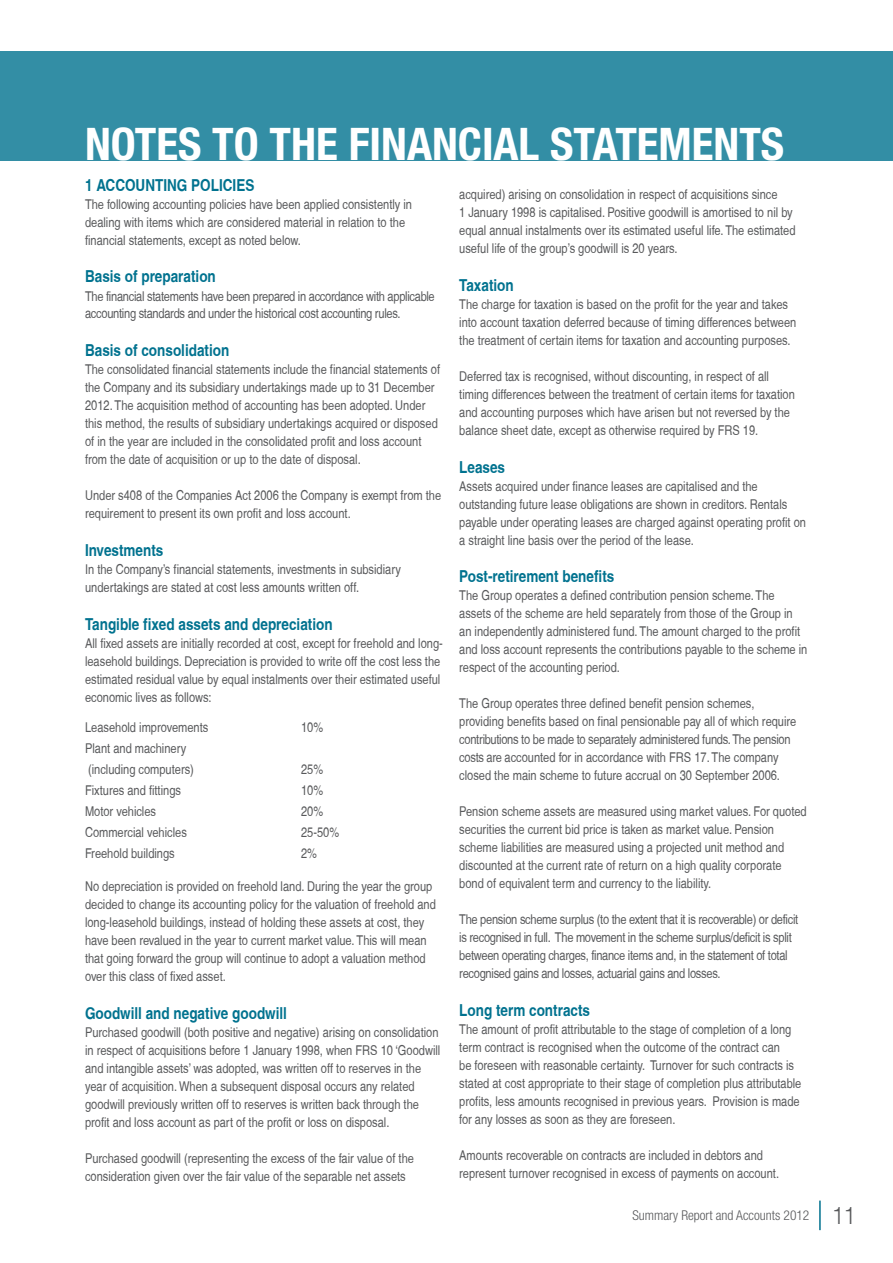
<style>
.page{position:relative;width:893px;height:1263px;background:#fff}
.page>*{position:absolute;margin:0;border:0;box-sizing:border-box;transform-origin:0 0}
.t1{font:700 condensed 45px "Helvetica Neue LT Std";color:#fff}
.t2{font:700 condensed 16.5px "Helvetica";color:#00728f}
.t3{font:condensed 13.5px/18px "Helvetica";color:#58595b}
.t4{font:condensed 13.5px/18px "Helvetica";letter-spacing:-.02em;color:#58595b}
.t5{font:300 condensed 13.5px "Helvetica Neue LT Std";color:#58595b}
.s1{font-family:"Helvetica Neue";font-size:24px}
</style>
<div class="page">
<div style="left:0;top:51px;width:893px;height:109px;background:#338ea5"></div>
<hr style="left:819px;top:1200px;width:2px;height:30px;background:#00728f">
<h1 class="t1" style="left:85px;top:117px;width:701px">NOTES TO THE FINANCIAL STATEMENTS</h1>
<p class="t2" style="left:85px;top:175px;width:31px">1 Accounting</p>
<p class="t2" style="left:191px;top:175px;width:9px">policies</p>
<p class="t3" style="left:85px;top:195px;width:329px">The following accounting policies have been applied consistently in dealing with items which are considered material in relation to the financial statements, except as noted below.</p>
<p class="t2" style="left:85px;top:267px;width:132px">Basis of preparation</p>
<p class="t4" style="left:85px;top:287px;width:351px">The financial statements have been prepared in accordance with applicable accounting standards and under the historical cost accounting rules.</p>
<p class="t2" style="left:85px;top:340px;width:146px">Basis of consolidation</p>
<p class="t3" style="left:85px;top:360px;width:357px">The consolidated financial statements include the financial statements of the Company and its subsidiary undertakings made up to 31 December 2012. The acquisition method of accounting has been adopted. Under this method, the results of subsidiary undertakings acquired or disposed of in the year are included in the consolidated profit and loss account from the date of acquisition or up to the date of disposal.</p>
<p class="t3" style="left:85px;top:486px;width:358px">Under s408 of the Companies Act 2006 the Company is exempt from the requirement to present its own profit and loss account.</p>
<p class="t2" style="left:85px;top:540px;width:80px">Investments</p>
<p class="t3" style="left:85px;top:560px;width:317px">In the Company’s financial statements, investments in subsidiary undertakings are stated at cost less amounts written off.</p>
<p class="t2" style="left:85px;top:614px;width:249px">Tangible fixed assets and depreciation</p>
<p class="t3" style="left:85px;top:634px;width:359px">All fixed assets are initially recorded at cost, except for freehold and long&shy;leasehold buildings. Depreciation is provided to write off the cost less the estimated residual value by equal instalments over their estimated useful economic lives as follows:</p>
<p class="t3" style="left:85px;top:718px;width:125px">Leasehold improvements</p>
<p class="t3" style="left:301px;top:718px;width:24px">10%</p>
<p class="t3" style="left:85px;top:738px;width:110px;line-height:21px">Plant and machinery (including computers)</p>
<p class="t3" style="left:301px;top:760px;width:24px">25%</p>
<p class="t3" style="left:85px;top:781px;width:97px">Fixtures and fittings</p>
<p class="t3" style="left:301px;top:781px;width:24px">10%</p>
<p class="t3" style="left:85px;top:802px;width:73px">Motor vehicles</p>
<p class="t3" style="left:301px;top:802px;width:24px">20%</p>
<p class="t3" style="left:85px;top:823px;width:103px">Commercial vehicles</p>
<p class="t3" style="left:301px;top:823px;width:40px">25-50%</p>
<p class="t3" style="left:85px;top:844px;width:91px">Freehold buildings</p>
<p class="t3" style="left:301px;top:844px;width:17px">2%</p>
<p class="t3" style="left:85px;top:877px;width:352px">No depreciation is provided on freehold land. During the year the group decided to change its accounting policy for the valuation of freehold and long-leasehold buildings, instead of holding these assets at cost, they have been revalued in the year to current market value. This will mean that going forward the group will continue to adopt a valuation method over this class of fixed asset.</p>
<p class="t2" style="left:85px;top:1003px;width:203px">Goodwill and negative goodwill</p>
<p class="t3" style="left:85px;top:1023px;width:357px">Purchased goodwill (both positive and negative) arising on consolidation in respect of acquisitions before 1 January 1998, when FRS 10 ‘Goodwill and intangible assets’ was adopted, was written off to reserves in the year of acquisition. When a subsequent disposal occurs any related goodwill previously written off to reserves is written back through the profit and loss account as part of the profit or loss on disposal.</p>
<p class="t3" style="left:85px;top:1149px;width:330px">Purchased goodwill (representing the excess of the fair value of the consideration given over the fair value of the separable net assets</p>
<p class="t3" style="left:459px;top:185px;width:338px">acquired) arising on consolidation in respect of acquisitions since<br>1 January 1998 is capitalised. Positive goodwill is amortised to nil by equal annual instalments over its estimated useful life. The estimated useful life of the group’s goodwill is 20 years.</p>
<p class="t2" style="left:459px;top:275px;width:56px">Taxation</p>
<p class="t3" style="left:459px;top:295px;width:339px">The charge for taxation is based on the profit for the year and takes into account taxation deferred because of timing differences between the treatment of certain items for taxation and accounting purposes.</p>
<p class="t3" style="left:459px;top:367px;width:337px">Deferred tax is recognised, without discounting, in respect of all timing differences between the treatment of certain items for taxation and accounting purposes which have arisen but not reversed by the balance sheet date, except as otherwise required by FRS 19.</p>
<p class="t2" style="left:459px;top:457px;width:47px">Leases</p>
<p class="t3" style="left:459px;top:477px;width:348px">Assets acquired under finance leases are capitalised and the outstanding future lease obligations are shown in creditors. Rentals payable under operating leases are charged against operating profit on a straight line basis over the period of the lease.</p>
<p class="t2" style="left:459px;top:566px;width:157px">Post-retirement benefits</p>
<p class="t3" style="left:459px;top:587px;width:350px">The Group operates a defined contribution pension scheme. The assets of the scheme are held separately from those of the Group in an independently administered fund. The amount charged to the profit and loss account represents the contributions payable to the scheme in respect of the accounting period.</p>
<p class="t3" style="left:459px;top:695px;width:339px">The Group operates three defined benefit pension schemes, providing benefits based on final pensionable pay all of which require contributions to be made to separately administered funds. The pension costs are accounted for in accordance with FRS 17. The company closed the main scheme to future accrual on 30 September 2006.</p>
<p class="t3" style="left:459px;top:803px;width:349px">Pension scheme assets are measured using market values. For quoted securities the current bid price is taken as market value. Pension scheme liabilities are measured using a projected unit method and discounted at the current rate of return on a high quality corporate bond of equivalent term and currency to the liability.</p>
<p class="t4" style="left:459px;top:911px;width:341px">The pension scheme surplus (to the extent that it is recoverable) or deficit is recognised in full. The movement in the scheme surplus/deficit is split between operating charges, finance items and, in the statement of total recognised gains and losses, actuarial gains and losses.</p>
<p class="t2" style="left:459px;top:1000px;width:132px">Long term contracts</p>
<p class="t3" style="left:459px;top:1020px;width:344px">The amount of profit attributable to the stage of completion of a long term contract is recognised when the outcome of the contract can<br>be foreseen with reasonable certainty. Turnover for such contracts is stated at cost appropriate to their stage of completion plus attributable profits, less amounts recognised in previous years. Provision is made for any losses as soon as they are foreseen.</p>
<p class="t3" style="left:459px;top:1146px;width:321px">Amounts recoverable on contracts are included in debtors and represent turnover recognised in excess of payments on account.</p>
<p class="t5" style="left:632px;top:1207px;width:225px">Summary Report and Accounts 2012 <span class="s1">11</span></p>
</div>
